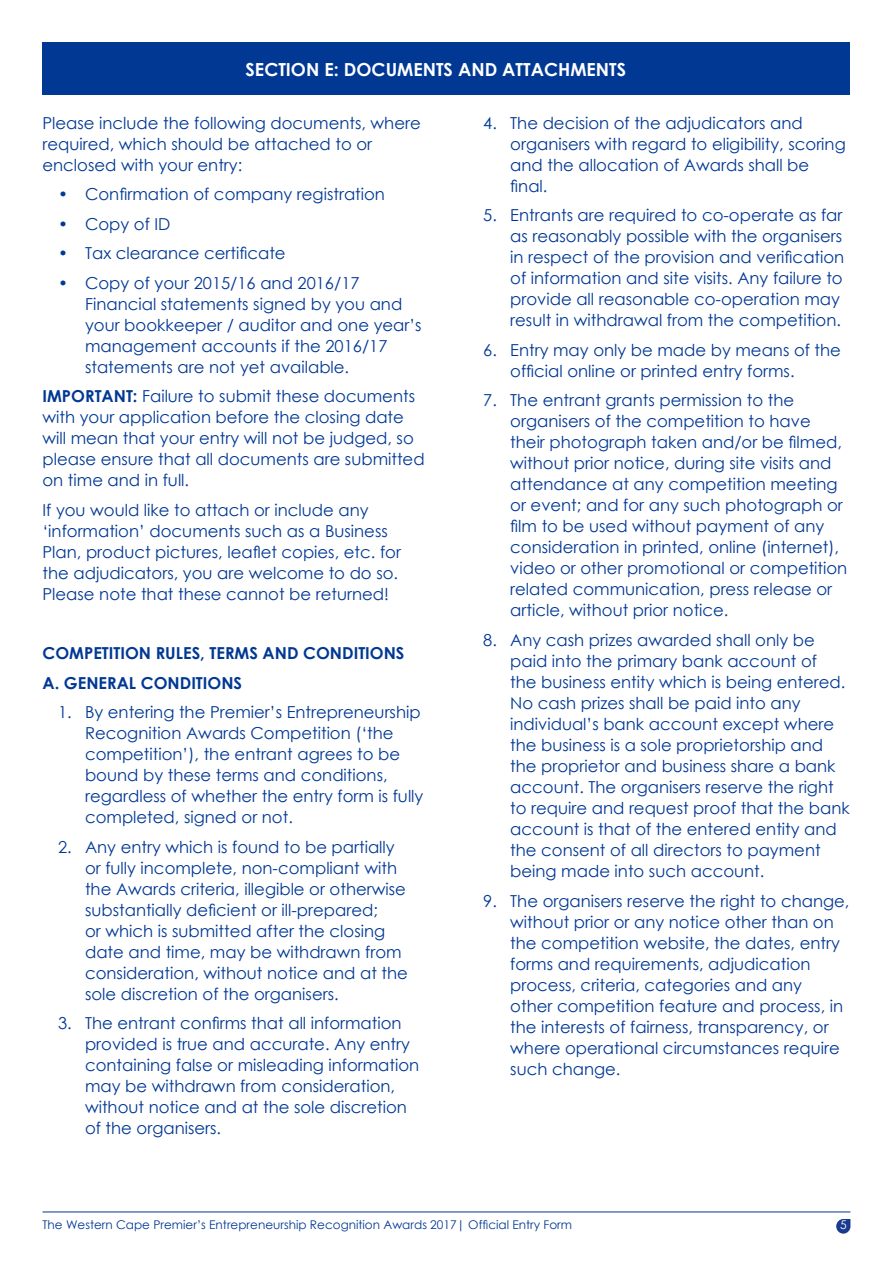
<style>
.page{position:relative;width:893px;height:1263px;background:#fff}
.page>*{position:absolute;margin:0;border:0;box-sizing:border-box;transform-origin:0 0}
.t1{font:700 18px "Century Gothic";color:#fff}
.body{font:16.5px/21px "Century Gothic";color:#003894}
.body-2{font:700 16.5px "Century Gothic";color:#003894}
.t2{font:12px "Century Gothic";color:#003894}
.t3{font:12px "Century Gothic";color:#fff}
.s1{font-weight:700}
</style>
<div class="page">
<svg style="left:836px;top:1219px;width:14px;height:14px"></svg>
<hr style="left:43px;top:1211px;width:807px;height:1px;background:#003894">
<div style="left:43px;top:43px;width:807px;height:52px;background:#003894"></div>
<p class="t1" style="left:246px;top:55px;width:382px">SECTION E: DOCUMENTS AND ATTACHMENTS</p>
<p class="body" style="left:43px;top:112px;width:380px">Please include the following documents, where required, which should be attached to or enclosed with your entry:</p>
<p class="body" style="left:58px;top:184px;width:328px">• Confirmation of company registration</p>
<p class="body" style="left:58px;top:213px;width:114px">• Copy of ID</p>
<p class="body" style="left:58px;top:243px;width:229px">• Tax clearance certificate</p>
<p class="body" style="left:85px;top:272px;width:338px;text-indent:-27px">• Copy of your 2015/16 and 2016/17<br>Financial statements signed by you and your bookkeeper / auditor and one year’s management accounts if the 2016/17 statements are not yet available.</p>
<p class="body" style="left:43px;top:386px;width:384px"><span class="s1">IMPORTANT:</span> Failure to submit these documents with your application before the closing date will mean that your entry will not be judged, so please ensure that all documents are submitted on time and in full.</p>
<p class="body" style="left:43px;top:499px;width:360px">If you would like to attach or include any ‘information’ documents such as a Business Plan, product pictures, leaflet copies, etc. for the adjudicators, you are welcome to do so.<br>Please note that these cannot be returned!</p>
<p class="body-2" style="left:43px;top:640px;width:364px">COMPETITION RULES, TERMS AND CONDITIONS</p>
<p class="body-2" style="left:43px;top:670px;width:201px">A. GENERAL CONDITIONS</p>
<p class="body" style="left:85px;top:701px;width:340px;text-indent:-27px">1. By entering the Premier’s Entrepreneurship Recognition Awards Competition (‘the competition’), the entrant agrees to be bound by these terms and conditions, regardless of whether the entry form is fully completed, signed or not.</p>
<p class="body" style="left:85px;top:836px;width:324px;text-indent:-27px">2. Any entry which is found to be partially or fully incomplete, non-compliant with the Awards criteria, illegible or otherwise substantially deficient or ill-prepared;<br>or which is submitted after the closing date and time, may be withdrawn from consideration, without notice and at the sole discretion of the organisers.</p>
<p class="body" style="left:85px;top:1012px;width:336px;text-indent:-27px">3. The entrant confirms that all information provided is true and accurate. Any entry containing false or misleading information may be withdrawn from consideration, without notice and at the sole discretion of the organisers.</p>
<p class="body" style="left:510px;top:112px;width:337px;text-indent:-27px">4. The decision of the adjudicators and organisers with regard to eligibility, scoring and the allocation of Awards shall be final.</p>
<p class="body" style="left:510px;top:205px;width:336px;text-indent:-27px">5. Entrants are required to co-operate as far as reasonably possible with the organisers in respect of the provision and verification of information and site visits. Any failure to provide all reasonable co-operation may result in withdrawal from the competition.</p>
<p class="body" style="left:510px;top:339px;width:332px;text-indent:-27px">6. Entry may only be made by means of the official online or printed entry forms.</p>
<p class="body" style="left:510px;top:390px;width:339px;text-indent:-27px">7. The entrant grants permission to the organisers of the competition to have their photograph taken and/or be filmed, without prior notice, during site visits and attendance at any competition meeting or event; and for any such photograph or film to be used without payment of any consideration in printed, online (internet), video or other promotional or competition related communication, press release or article, without prior notice.</p>
<p class="body" style="left:510px;top:629px;width:341px;text-indent:-27px">8. Any cash prizes awarded shall only be paid into the primary bank account of<br>the business entity which is being entered.<br>No cash prizes shall be paid into any individual’s bank account except where the business is a sole proprietorship and the proprietor and business share a bank account. The organisers reserve the right to require and request proof that the bank account is that of the entered entity and the consent of all directors to payment being made into such account.</p>
<p class="body" style="left:510px;top:890px;width:341px;text-indent:-27px">9. The organisers reserve the right to change, without prior or any notice other than on the competition website, the dates, entry forms and requirements, adjudication process, criteria, categories and any<br>other competition feature and process, in the interests of fairness, transparency, or where operational circumstances require such change.</p>
<p class="t2" style="left:43px;top:1217px;width:531px">The Western Cape Premier’s Entrepreneurship Recognition Awards 2017| Official Entry Form</p>
<p class="t3" style="left:840px;top:1217px;width:8px">5</p>
</div>
